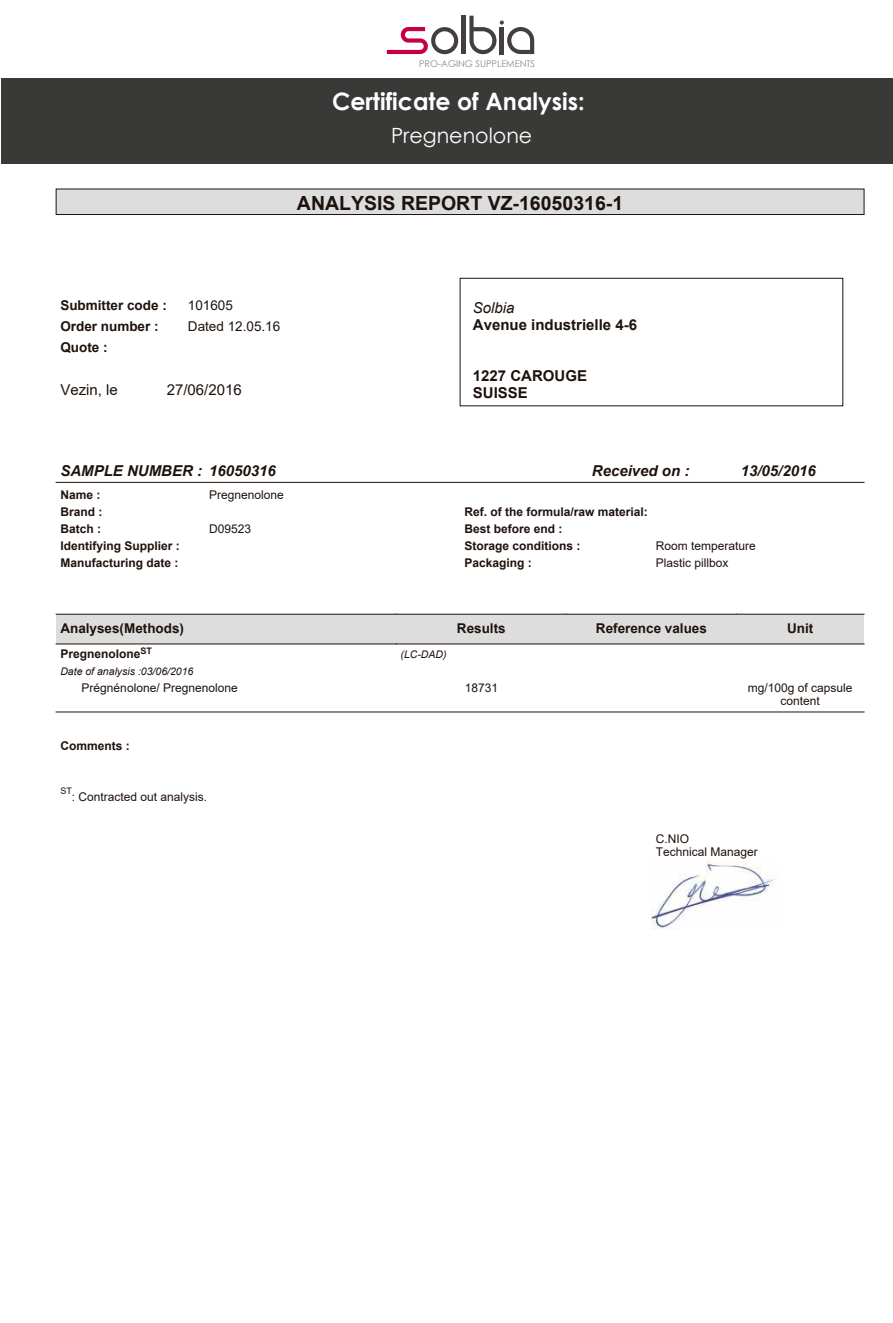
<style>
.page{position:relative;width:893px;height:1323px;background:#fff}
.page>*{position:absolute;margin:0;border:0;box-sizing:border-box;transform-origin:0 0}
.t1{font:700 24px "Century Gothic";color:#fff}
.t2{font:21px "Century Gothic";color:#fff}
.t3{font:700 19.5px "Arial";color:#1e120d}
.t4{font:italic 700 15px "Arial";color:#1e120d}
.t5{font:700 15px/17px "Arial";color:#1e120d}
.t6{font:15px "Arial";color:#1e120d}
.t7{font:italic 15px "Arial";color:#1e120d}
.t8{font:700 13.5px "Arial";color:#1e120d}
.t9{font:13.5px "Arial";color:#1e120d}
.t10{font:700 12px/17px "Arial";color:#1e120d}
.t11{font:12px/12.8px "Arial";color:#1e120d;text-align:center}
.t12{font:italic 10.5px "Arial";color:#1e120d}
.t13{font:9.15px "Century Gothic";color:#8a8a8a}
.t14{font:9px "Arial";color:#1e120d}
</style>
<div class="page">
<hr style="left:462px;top:16px;width:4px;height:38px;background:#433f40">
<svg style="left:387px;top:27px;width:71px;height:27px"></svg>
<svg style="left:469px;top:16px;width:65px;height:39px"></svg>
<div style="left:1px;top:78px;width:892px;height:86px;background:#393937"></div>
<div style="left:56px;top:189px;width:808px;height:26px;background:#dedddd;border:1px solid #1e120d"></div>
<div style="left:460px;top:278px;width:383px;height:128px;border:1px solid #1e120d"></div>
<hr style="left:56px;top:482px;width:808px;height:1px;background:#1e120d">
<div style="left:56px;top:614px;width:340px;height:30px;background:#dedddd"></div>
<hr style="left:56px;top:614px;width:340px;height:1px;background:#1e120d">
<div style="left:396px;top:614px;width:170px;height:30px;background:#dedddd"></div>
<hr style="left:396px;top:614px;width:170px;height:1px;background:#1e120d">
<div style="left:566px;top:614px;width:170px;height:30px;background:#dedddd"></div>
<hr style="left:566px;top:614px;width:170px;height:1px;background:#1e120d">
<div style="left:736px;top:614px;width:128px;height:30px;background:#dedddd"></div>
<hr style="left:736px;top:614px;width:128px;height:1px;background:#1e120d">
<hr style="left:56px;top:644px;width:340px;height:1px;background:#1e120d">
<hr style="left:396px;top:644px;width:468px;height:1px;background:#1e120d">
<hr style="left:56px;top:712px;width:808px;height:1px;background:#1e120d">
<img style="left:651px;top:861px;width:124px;height:68px">
<p class="t13" style="left:419px;top:57px;width:117px">PRO-AGING SUPPLEMENTS</p>
<h1 class="t1" style="left:332px;top:83px;width:254px">Certificate of Analysis:</h1>
<h2 class="t2" style="left:391px;top:121px;width:143px">Pregnenolone</h2>
<h3 class="t3" style="left:297px;top:189px;width:328px">ANALYSIS REPORT VZ-16050316-1</h3>
<p class="t8" style="left:60px;top:296px;width:108px">Submitter code :</p>
<p class="t9" style="left:188px;top:296px;width:47px">101605</p>
<p class="t8" style="left:60px;top:317px;width:100px">Order number :</p>
<p class="t9" style="left:188px;top:317px;width:94px">Dated 12.05.16</p>
<p class="t8" style="left:60px;top:338px;width:49px">Quote :</p>
<p class="t6" style="left:60px;top:380px;width:59px">Vezin, le</p>
<p class="t6" style="left:167px;top:380px;width:77px">27/06/2016</p>
<p class="t7" style="left:473px;top:298px;width:43px">Solbia</p>
<p class="t5" style="left:473px;top:316px;width:166px">Avenue industrielle 4-6</p>
<p class="t5" style="left:473px;top:367px;width:116px">1227 CAROUGE<br>SUISSE</p>
<p class="t4" style="left:60px;top:461px;width:217px">SAMPLE NUMBER : 16050316</p>
<p class="t4" style="left:592px;top:461px;width:99px">Received on :</p>
<p class="t4" style="left:741px;top:461px;width:77px">13/05/2016</p>
<p class="t10" style="left:60px;top:486px;width:42px">Name :</p>
<p class="t11" style="left:209px;top:488px;width:76px">Pregnenolone</p>
<p class="t10" style="left:60px;top:503px;width:43px">Brand :<br>Batch :</p>
<p class="t10" style="left:464px;top:503px;width:185px">Ref. of the formula/raw material:<br>Best before end :<br>Storage conditions :</p>
<p class="t11" style="left:209px;top:522px;width:44px">D09523</p>
<p class="t10" style="left:60px;top:537px;width:121px">Identifying Supplier :<br>Manufacturing date :</p>
<p class="t11" style="left:656px;top:539px;width:102px">Room temperature</p>
<p class="t10" style="left:464px;top:554px;width:69px">Packaging :</p>
<p class="t11" style="left:656px;top:556px;width:74px">Plastic pillbox</p>
<p class="t8" style="left:60px;top:619px;width:125px">Analyses(Methods)</p>
<p class="t8" style="left:457px;top:619px;width:50px">Results</p>
<p class="t8" style="left:596px;top:619px;width:113px">Reference values</p>
<p class="t8" style="left:787px;top:619px;width:28px">Unit</p>
<p class="t10" style="left:60px;top:646px;width:93px">Pregnenolone<sup>ST</sup></p>
<p class="t12" style="left:401px;top:647px;width:48px">(LC-DAD)</p>
<p class="t12" style="left:60px;top:664px;width:135px">Date of analysis :03/06/2016</p>
<p class="t11" style="left:82px;top:682px;width:158px">Prégnénolone/ Pregnenolone</p>
<p class="t11" style="left:465px;top:682px;width:35px">18731</p>
<p class="t11" style="left:748px;top:682px;width:106px">mg/100g of capsule content</p>
<p class="t10" style="left:60px;top:737px;width:71px">Comments :</p>
<p class="t14" style="left:60px;top:785px;width:13px">ST</p>
<p class="t11" style="left:72px;top:790px;width:137px">: Contracted out analysis.</p>
<p class="t11" style="left:656px;top:832px;width:104px;text-align:left">C.NIO<br>Technical Manager</p>
</div>
